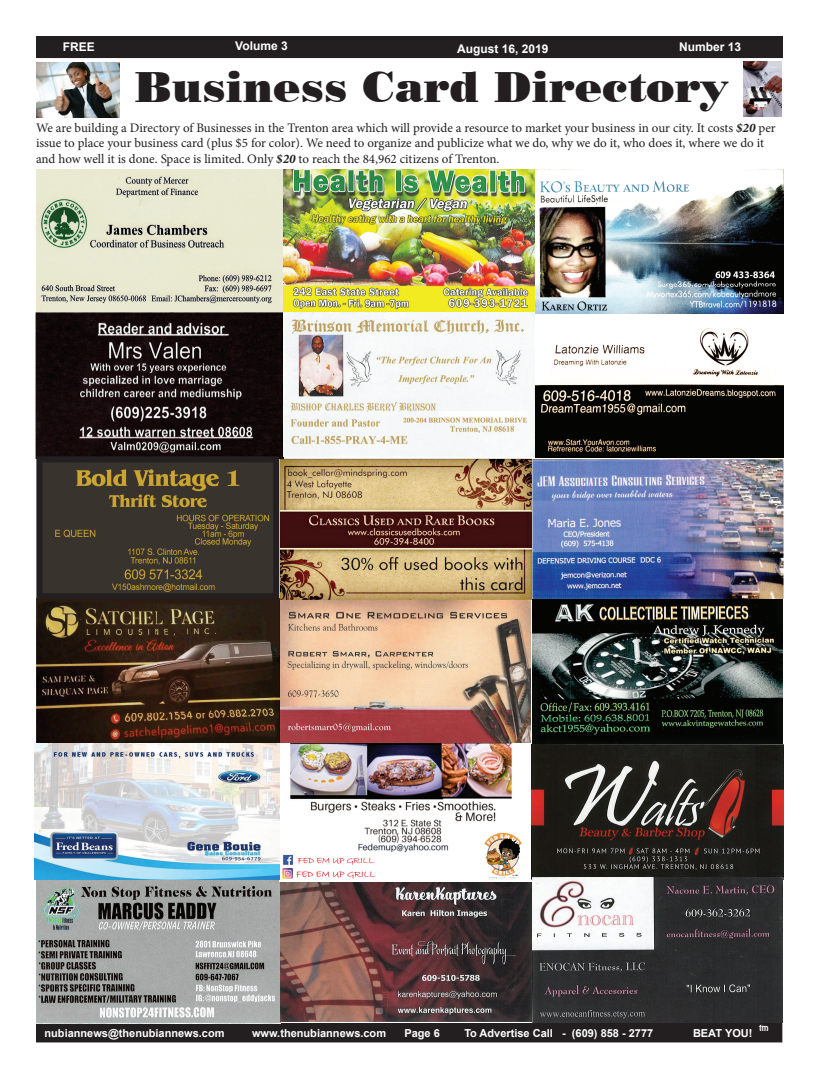
<style>
.page{position:relative;width:819px;height:1080px;background:#fff}
.page>*{position:absolute;margin:0;border:0;box-sizing:border-box;transform-origin:0 0}
.t1{font:43.5px "Poster Bodoni BT";color:#231f20}
.t2{font:13px/15.6px "Minion Pro";letter-spacing:-.005em;color:#231f20}
.t3{font:700 12px "Arial";color:#fff}
.t4{font:700 11px "Arial";color:#fff}
.t5{font:8px "Hobo Std";color:#fff}
.s1{font-weight:700;font-style:italic}
</style>
<div class="page">
<div style="left:36px;top:36px;width:746px;height:22px;background:#231f20"></div>
<div style="left:36px;top:1023px;width:746px;height:19px;background:#231f20"></div>
<img style="left:36px;top:878px;width:245px;height:146px">
<img style="left:280px;top:744px;width:252px;height:278px">
<img style="left:36px;top:169px;width:248px;height:290px">
<img style="left:280px;top:600px;width:251px;height:145px">
<img style="left:280px;top:458px;width:504px;height:142px">
<img style="left:37px;top:599px;width:242px;height:143px">
<img style="left:743px;top:61px;width:39px;height:56px">
<img style="left:36px;top:62px;width:83px;height:56px">
<img style="left:532px;top:599px;width:252px;height:423px">
<img style="left:283px;top:169px;width:252px;height:287px">
<img style="left:43px;top:463px;width:229px;height:129px">
<div style="left:36px;top:456px;width:243px;height:143px;border:6px solid #231f20"></div>
<img style="left:535px;top:169px;width:249px;height:289px">
<img style="left:535px;top:315px;width:249px;height:1px">
<img style="left:35px;top:743px;width:244px;height:136px">
<p class="t3" style="left:63px;top:39px;width:34px">FREE</p>
<p class="t3" style="left:235px;top:38px;width:54px">Volume 3</p>
<p class="t3" style="left:457px;top:40px;width:93px">August 16, 2019</p>
<p class="t3" style="left:679px;top:39px;width:64px">Number 13</p>
<h1 class="t1" style="left:134px;top:60px;width:596px">Business Card Directory</h1>
<p class="t2" style="left:36px;top:120px;width:741px">We are building a Directory of Businesses in the Trenton area which will provide a resource to market your business in our city. It costs <span class="s1">$20</span> per issue to place your business card (plus $5 for color). We need to organize and publicize what we do, why we do it, who does it, where we do it and how well it is done. Space is limited. Only <span class="s1">$20</span> to reach the 84,962 citizens of Trenton.</p>
<p class="t5" style="left:759px;top:1023px;width:11px">tm</p>
<p class="t4" style="left:45px;top:1026px;width:182px">nubiannews@thenubiannews.com</p>
<p class="t4" style="left:252px;top:1026px;width:136px">www.thenubiannews.com</p>
<p class="t4" style="left:404px;top:1026px;width:37px">Page 6</p>
<p class="t4" style="left:464px;top:1026px;width:190px">To Advertise Call - (609) 858 - 2777</p>
<p class="t4" style="left:693px;top:1026px;width:61px">BEAT YOU!</p>
</div>
